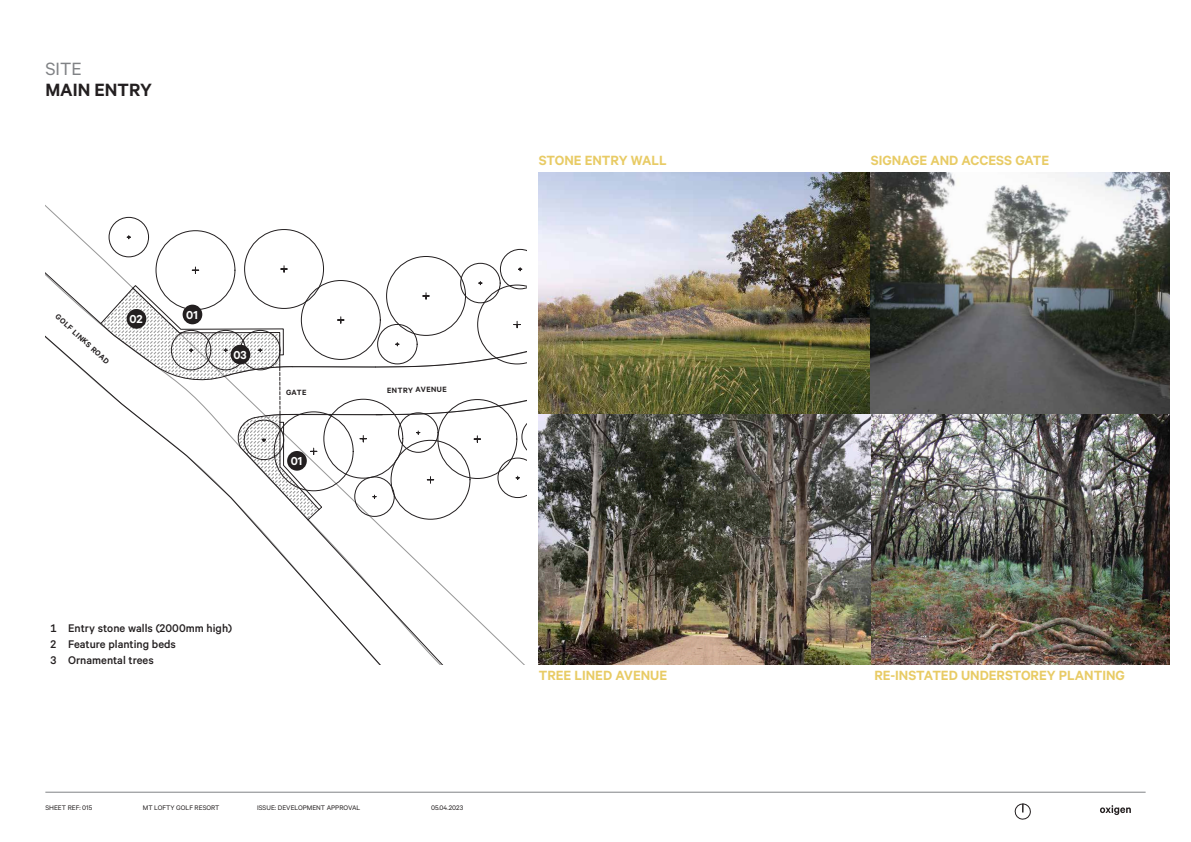
<style>
.page{position:relative;width:1191px;height:842px;background:#fff}
.page>*{position:absolute;margin:0;border:0;box-sizing:border-box;transform-origin:0 0}
.t1{font:600 20px "Calibre";color:#231f20}
.t2{font:20px "Calibre";color:#808285}
.t3{font:600 15px "Calibre";color:#e8cb65}
.t4{font:600 13px "Calibre";color:#fff}
.t5{font:500 12.5px/16.3px "Calibre";color:#231f20}
.t6{font:600 8.5px "Calibre";color:#231f20}
.t7{font:7.5px "Calibre";color:#231f20}
</style>
<div class="page">
<svg style="left:407px;top:551px;width:57px;height:113px"></svg>
<svg style="left:250px;top:520px;width:157px;height:144px"></svg>
<svg style="left:45px;top:205px;width:482px;height:315px"></svg>
<div style="left:183px;top:305px;width:19px;height:19px;background:#231f20;border-radius:50%"></div>
<div style="left:287px;top:451px;width:20px;height:20px;background:#231f20;border-radius:50%"></div>
<div style="left:127px;top:309px;width:19px;height:20px;background:#231f20;border-radius:50%"></div>
<div style="left:231px;top:345px;width:19px;height:19px;background:#231f20;border-radius:50%"></div>
<div style="left:45px;top:624px;width:262px;height:40px;background:#fff"></div>
<img style="left:539px;top:172px;width:631px;height:243px">
<img style="left:539px;top:415px;width:631px;height:249px">
<hr style="left:45px;top:792px;width:1100px;height:1px;background:#808285">
<svg style="left:1100px;top:805px;width:30px;height:10px"></svg>
<svg style="left:1014px;top:803px;width:17px;height:17px"></svg>
<h1 class="t2" style="left:45px;top:57px;width:38px">SITE</h1>
<h1 class="t1" style="left:45px;top:78px;width:108px">MAIN ENTRY</h1>
<p class="t6" style="left:60px;top:312px;width:71px;rotate:42deg">GOLF LINKS ROAD</p>
<p class="t4" style="left:129px;top:311px;width:15px">02</p>
<p class="t4" style="left:186px;top:307px;width:13px">01</p>
<p class="t4" style="left:233px;top:347px;width:15px">03</p>
<p class="t6" style="left:286px;top:387px;width:22px">GATE</p>
<p class="t4" style="left:291px;top:453px;width:13px">01</p>
<p class="t5" style="left:50px;top:619px;width:183px">1 Entry stone walls (2000mm high)<br>2 Feature planting beds<br>3 Ornamental trees</p>
<p class="t6" style="left:387px;top:385px;width:61px;rotate:-1deg">ENTRY AVENUE</p>
<p class="t7" style="left:45px;top:803px;width:48px">SHEET REF: 015</p>
<p class="t7" style="left:143px;top:803px;width:78px">MT LOFTY GOLF RESORT</p>
<p class="t7" style="left:257px;top:803px;width:105px">ISSUE: DEVELOPMENT APPROVAL</p>
<p class="t7" style="left:431px;top:803px;width:34px">05.04.2023</p>
<p class="t3" style="left:539px;top:152px;width:130px">STONE ENTRY WALL</p>
<p class="t3" style="left:539px;top:666px;width:130px">TREE LINED AVENUE</p>
<p class="t3" style="left:870px;top:152px;width:180px">SIGNAGE AND ACCESS GATE</p>
<p class="t3" style="left:874px;top:666px;width:252px">RE-INSTATED UNDERSTOREY PLANTING</p>
</div>
